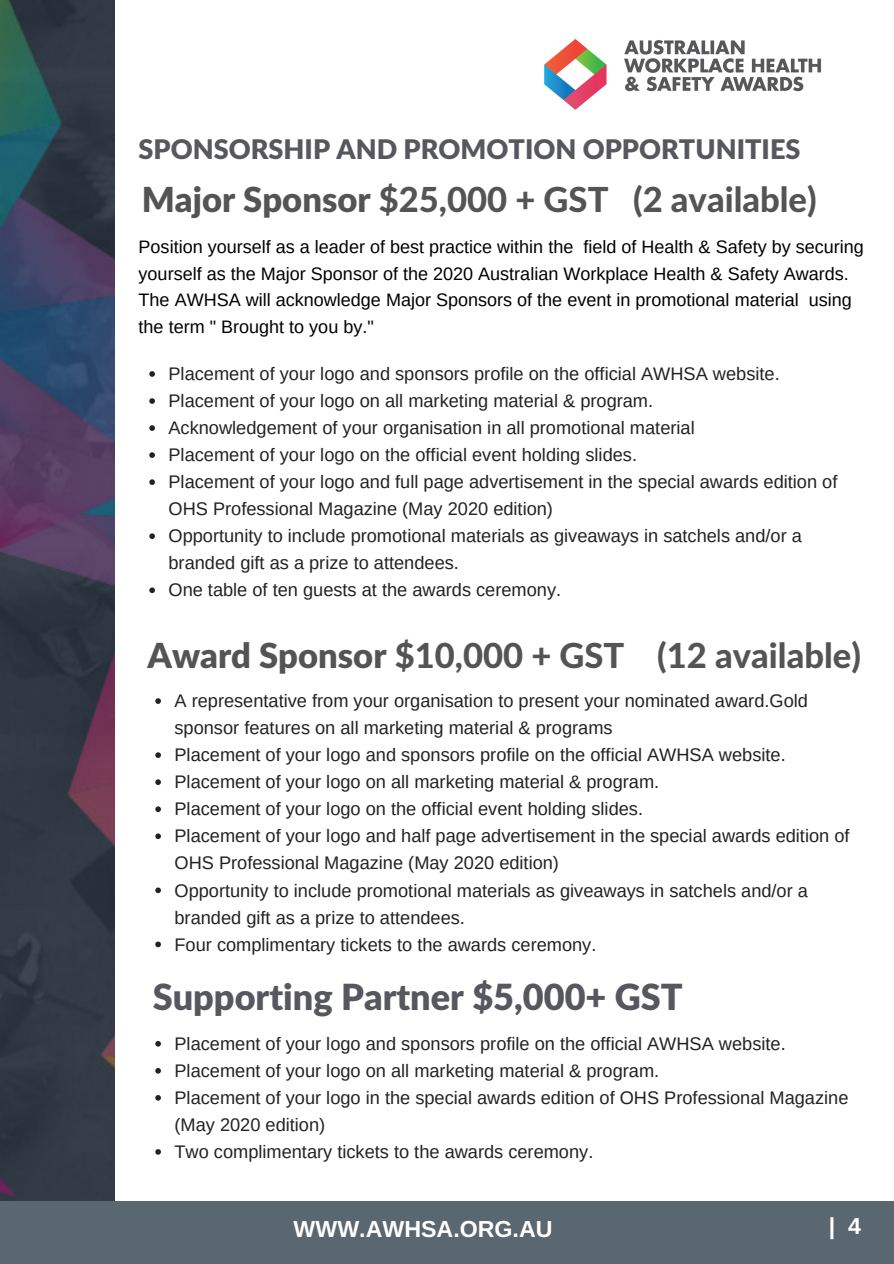
<style>
.page{position:relative;width:894px;height:1264px;background:#fff}
.page>*{position:absolute;margin:0;border:0;box-sizing:border-box;transform-origin:0 0}
.t1{font:900 36px "Lato Latin";color:#575760}
.t2{font:800 34.5px "Lato Latin";color:#545454}
.t3{font:900 27px "Lato Latin";color:#575760}
.t4{font:700 23.25px "Arimo";color:#fff}
.t5{font:18.15px/27px "Arimo";color:#222}
.t6{font:18px/26.4px "Arimo";color:#000}
.s1{font-weight:900}
</style>
<div class="page">
<img style="left:0;top:0;width:115px;height:1201px">
<svg style="left:149px;top:371px;width:6px;height:6px"></svg>
<svg style="left:149px;top:398px;width:6px;height:6px"></svg>
<svg style="left:149px;top:425px;width:6px;height:6px"></svg>
<svg style="left:149px;top:452px;width:6px;height:6px"></svg>
<svg style="left:149px;top:479px;width:6px;height:6px"></svg>
<svg style="left:149px;top:533px;width:6px;height:6px"></svg>
<svg style="left:149px;top:587px;width:6px;height:6px"></svg>
<div style="left:0;top:1201px;width:893px;height:62px;background:#5b6770"></div>
<svg style="left:155px;top:698px;width:6px;height:6px"></svg>
<svg style="left:155px;top:752px;width:6px;height:6px"></svg>
<svg style="left:155px;top:779px;width:6px;height:6px"></svg>
<svg style="left:155px;top:806px;width:6px;height:6px"></svg>
<svg style="left:155px;top:833px;width:6px;height:6px"></svg>
<svg style="left:155px;top:887px;width:6px;height:6px"></svg>
<svg style="left:155px;top:941px;width:6px;height:6px"></svg>
<svg style="left:155px;top:1041px;width:6px;height:5px"></svg>
<svg style="left:155px;top:1068px;width:6px;height:5px"></svg>
<svg style="left:155px;top:1095px;width:6px;height:5px"></svg>
<svg style="left:155px;top:1149px;width:6px;height:5px"></svg>
<img style="left:544px;top:39px;width:277px;height:71px">
<div style="left:611px;top:94px;width:116px;height:35px;background:#fff"></div>
<h3 class="t3" style="left:138px;top:132px;width:663px">SPONSORSHIP AND PROMOTION OPPORTUNITIES</h3>
<h2 class="t2" style="left:142px;top:178px;width:676px"><span class="s1">Major Sponsor</span> $25,000 + GST (2 available)</h2>
<p class="t6" style="left:138px;top:234px;width:726px">Position yourself as a leader of best practice within the field of Health &amp; Safety by securing yourself as the Major Sponsor of the 2020 Australian Workplace Health &amp; Safety Awards.<br>The AWHSA will acknowledge Major Sponsors of the event in promotional material using the term " Brought to you by."</p>
<p class="t5" style="left:168px;top:360px;width:670px">Placement of your logo and sponsors profile on the official AWHSA website.<br>Placement of your logo on all marketing material &amp; program.<br>Acknowledgement of your organisation in all promotional material<br>Placement of your logo on the official event holding slides.<br>Placement of your logo and full page advertisement in the special awards edition of OHS Professional Magazine (May 2020 edition)<br>Opportunity to include promotional materials as giveaways in satchels and/or a branded gift as a prize to attendees.<br>One table of ten guests at the awards ceremony.</p>
<h2 class="t2" style="left:147px;top:634px;width:714px"><span class="s1">Award Sponsor</span> $10,000 + GST (12 available)</h2>
<p class="t5" style="left:174px;top:687px;width:676px">A representative from your organisation to present your nominated award.Gold sponsor features on all marketing material &amp; programs<br>Placement of your logo and sponsors profile on the official AWHSA website.<br>Placement of your logo on all marketing material &amp; program.<br>Placement of your logo on the official event holding slides.<br>Placement of your logo and half page advertisement in the special awards edition of OHS Professional Magazine (May 2020 edition)<br>Opportunity to include promotional materials as giveaways in satchels and/or a branded gift as a prize to attendees.<br>Four complimentary tickets to the awards ceremony.</p>
<h1 class="t1" style="left:153px;top:974px;width:531px">Supporting Partner $5,000+ GST</h1>
<p class="t5" style="left:174px;top:1030px;width:675px">Placement of your logo and sponsors profile on the official AWHSA website.<br>Placement of your logo on all marketing material &amp; program.<br>Placement of your logo in the special awards edition of OHS Professional Magazine (May 2020 edition)<br>Two complimentary tickets to the awards ceremony.</p>
<p class="t4" style="left:293px;top:1216px;width:260px">WWW.AWHSA.ORG.AU</p>
<p class="t4" style="left:828px;top:1212px;width:34px">| 4</p>
</div>
